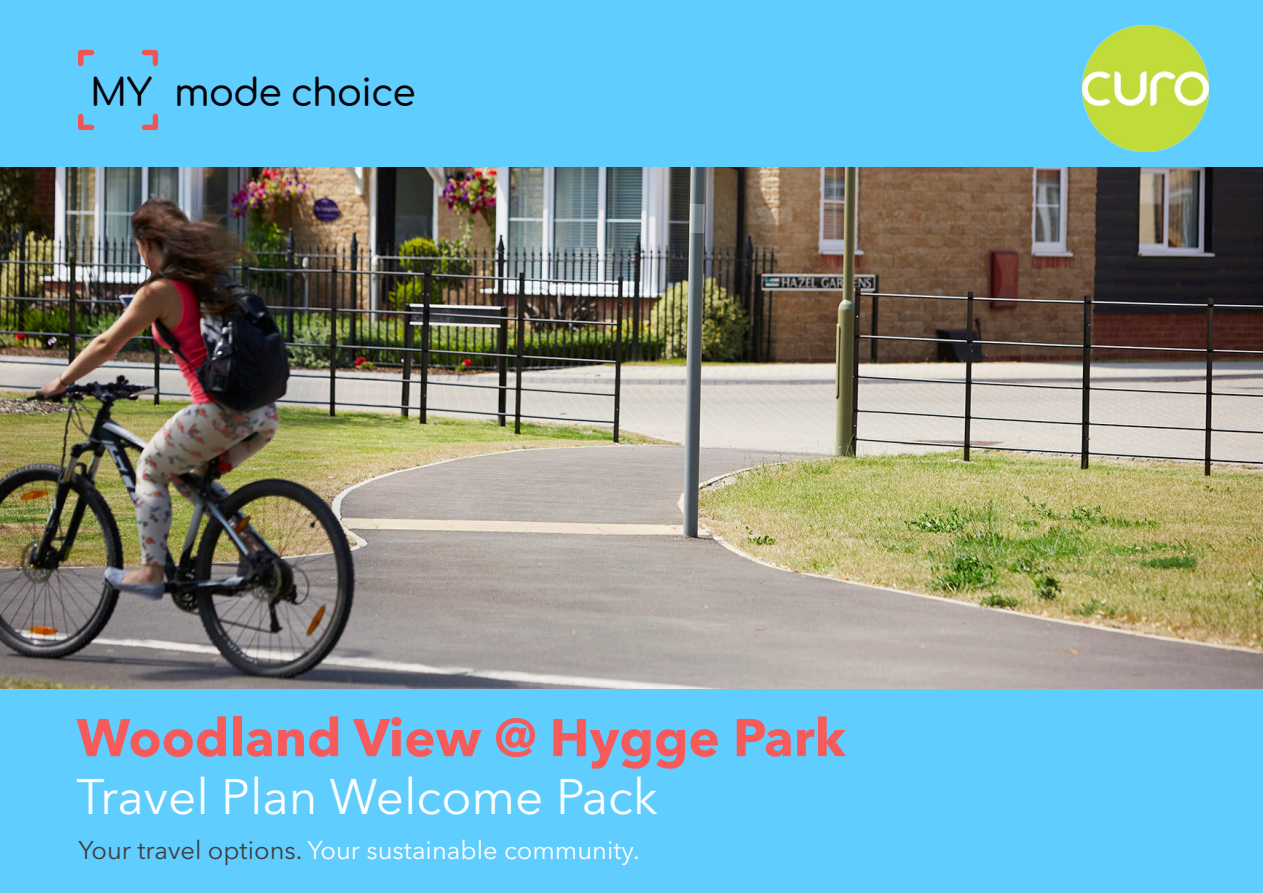
<style>
.page{position:relative;width:1263px;height:893px;background:#60cdff}
.page>*{position:absolute;margin:0;border:0;box-sizing:border-box;transform-origin:0 0}
.t1{font:700 52.5px "Avenir Next";color:#f75a5a}
.t2{font:49.5px "Avenir Next LT Pro";color:#fff}
.B1__Body{font:500 37.8px "Comfortaa";letter-spacing:-.03em;color:#020206}
.t3{font:25.5px "Avenir Next LT Pro";color:#fff}
.s1{color:#3e3e3f}
</style>
<div class="page">
<img style="left:0;top:167px;width:1263px;height:521px">
<svg style="left:78px;top:49px;width:17px;height:17px"></svg>
<svg style="left:141px;top:49px;width:18px;height:18px"></svg>
<svg style="left:141px;top:113px;width:18px;height:18px"></svg>
<svg style="left:78px;top:113px;width:17px;height:18px"></svg>
<img style="left:1083px;top:26px;width:126px;height:126px">
<p class="B1__Body" style="left:90px;top:58px;width:327px">MY mode choice</p>
<p class="t1" style="left:77px;top:692px;width:771px">Woodland View @ Hygge Park</p>
<p class="t2" style="left:77px;top:767px;width:583px">Travel Plan Welcome Pack</p>
<p class="t3" style="left:78px;top:835px;width:563px"><span class="s1">Your travel options.</span> Your sustainable community.</p>
</div>
